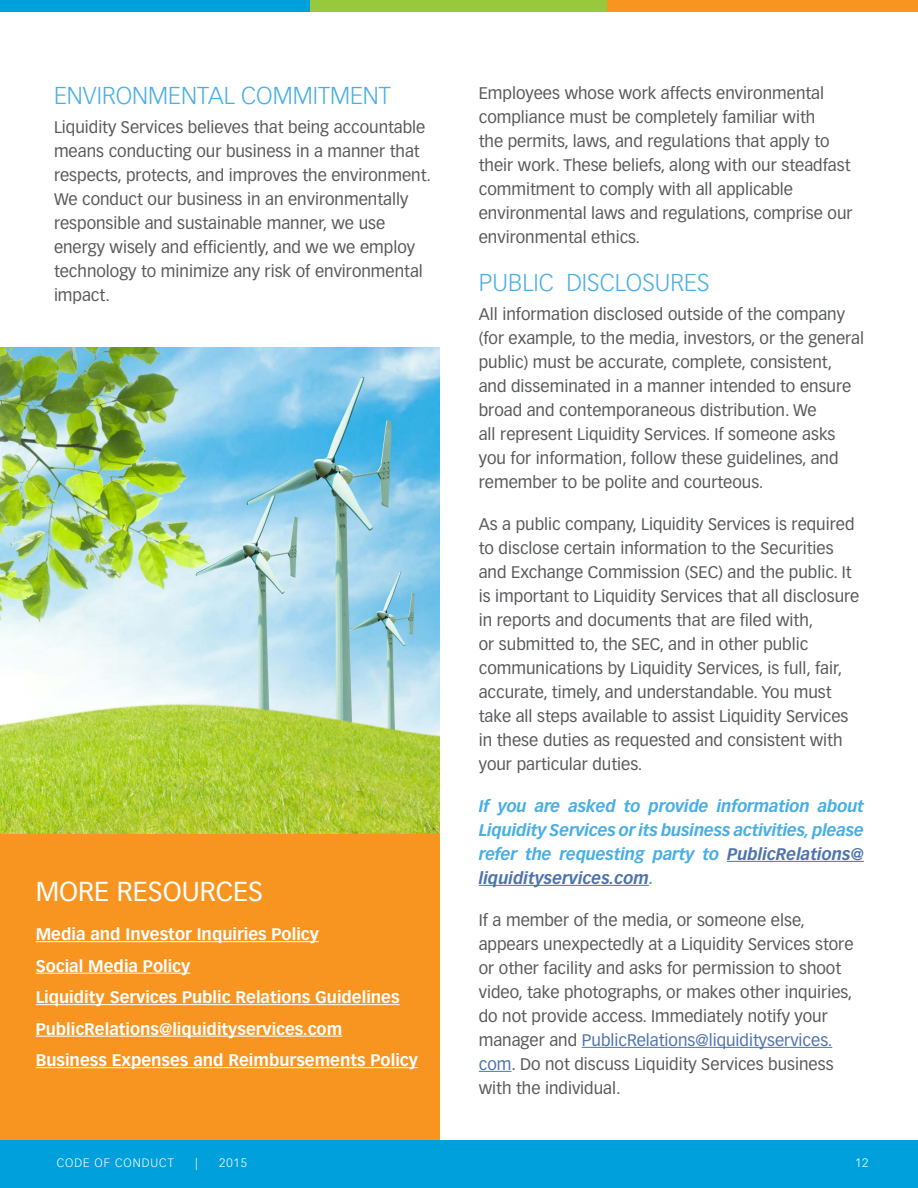
<style>
.page{position:relative;width:918px;height:1188px;background:#fff}
.page>*{position:absolute;margin:0;border:0;box-sizing:border-box;transform-origin:0 0}
.t1{font:27px "Vectora LT Std";color:#fff}
.t2{font:300 24px "Vectora LT Std";color:#48aee3}
.t3{font:16.5px/24px "Vectora LT Std";color:#58595b}
.t4{font:700 16.5px/31.5px "Vectora LT Std";color:#fff}
.t5{font:italic 700 16.5px/24px "Vectora LT Std";color:#48aee3;text-align:justify}
.t6{font:300 12px "Vectora LT Std";letter-spacing:.08em;color:#fff}
.s1{color:#4f73ad}
</style>
<div class="page">
<div style="left:0;top:1140px;width:918px;height:48px;background:#00a0dd"></div>
<div style="left:0;top:0;width:310px;height:12px;background:#00a0dd"></div>
<div style="left:310px;top:0;width:298px;height:12px;background:#97c93d"></div>
<div style="left:608px;top:0;width:310px;height:12px;background:#f89420"></div>
<div style="left:0;top:833px;width:439px;height:307px;background:#f89420"></div>
<hr style="left:36px;top:941px;width:283px;height:1px;background:#fff">
<hr style="left:36px;top:973px;width:154px;height:1px;background:#fff">
<hr style="left:36px;top:1004px;width:364px;height:1px;background:#fff">
<hr style="left:36px;top:1036px;width:306px;height:1px;background:#fff">
<hr style="left:36px;top:1067px;width:382px;height:1px;background:#fff">
<hr style="left:727px;top:861px;width:137px;height:1px;background:#4f73ad">
<hr style="left:479px;top:885px;width:170px;height:1px;background:#4f73ad">
<hr style="left:582px;top:1047px;width:250px;height:1px;background:#4f73ad">
<hr style="left:479px;top:1071px;width:32px;height:1px;background:#4f73ad">
<img style="left:0;top:347px;width:440px;height:486px">
<h2 class="t2" style="left:54px;top:82px;width:338px">ENVIRONMENTAL COMMITMENT</h2>
<p class="t3" style="left:54px;top:115px;width:379px">Liquidity Services believes that being accountable means conducting our business in a manner that respects, protects, and improves the environment.<br>We conduct our business in an environmentally responsible and sustainable manner, we use energy wisely and efficiently, and we we employ technology to minimize any risk of environmental impact.</p>
<h1 class="t1" style="left:36px;top:876px;width:229px">MORE RESOURCES</h1>
<p class="t4" style="left:36px;top:918px;width:384px">Media and Investor Inquiries Policy<br>Social Media Policy<br>Liquidity Services Public Relations Guidelines PublicRelations@liquidityservices.com<br>Business Expenses and Reimbursements Policy</p>
<p class="t3" style="left:479px;top:82px;width:375px">Employees whose work affects environmental compliance must be completely familiar with<br>the permits, laws, and regulations that apply to their work. These beliefs, along with our steadfast commitment to comply with all applicable environmental laws and regulations, comprise our environmental ethics.</p>
<h2 class="t2" style="left:479px;top:269px;width:232px">PUBLIC DISCLOSURES</h2>
<p class="t3" style="left:479px;top:302px;width:387px">All information disclosed outside of the company (for example, to the media, investors, or the general public) must be accurate, complete, consistent, and disseminated in a manner intended to ensure broad and contemporaneous distribution. We<br>all represent Liquidity Services. If someone asks you for information, follow these guidelines, and remember to be polite and courteous.</p>
<p class="t3" style="left:479px;top:512px;width:382px">As a public company, Liquidity Services is required to disclose certain information to the Securities and Exchange Commission (SEC) and the public. It is important to Liquidity Services that all disclosure in reports and documents that are filed with,<br>or submitted to, the SEC, and in other public communications by Liquidity Services, is full, fair, accurate, timely, and understandable. You must take all steps available to assist Liquidity Services in these duties as requested and consistent with your particular duties.</p>
<p class="t5" style="left:479px;top:794px;width:387px">If you are asked to provide information about Liquidity Services or its business activities, please refer the requesting party to <span class="s1">PublicRelations@ liquidityservices.com</span>.</p>
<p class="t3" style="left:479px;top:908px;width:376px">If a member of the media, or someone else, appears unexpectedly at a Liquidity Services store or other facility and asks for permission to shoot video, take photographs, or makes other inquiries, do not provide access. Immediately notify your manager and <span class="s1">PublicRelations@liquidityservices. com</span>. Do not discuss Liquidity Services business with the individual.</p>
<p class="t6" style="left:57px;top:1156px;width:119px">CODE OF CONDUCT</p>
<p class="t6" style="left:195px;top:1156px;width:4px">|</p>
<p class="t6" style="left:219px;top:1156px;width:29px">2015</p>
<p class="t6" style="left:855px;top:1156px;width:15px">12</p>
</div>
